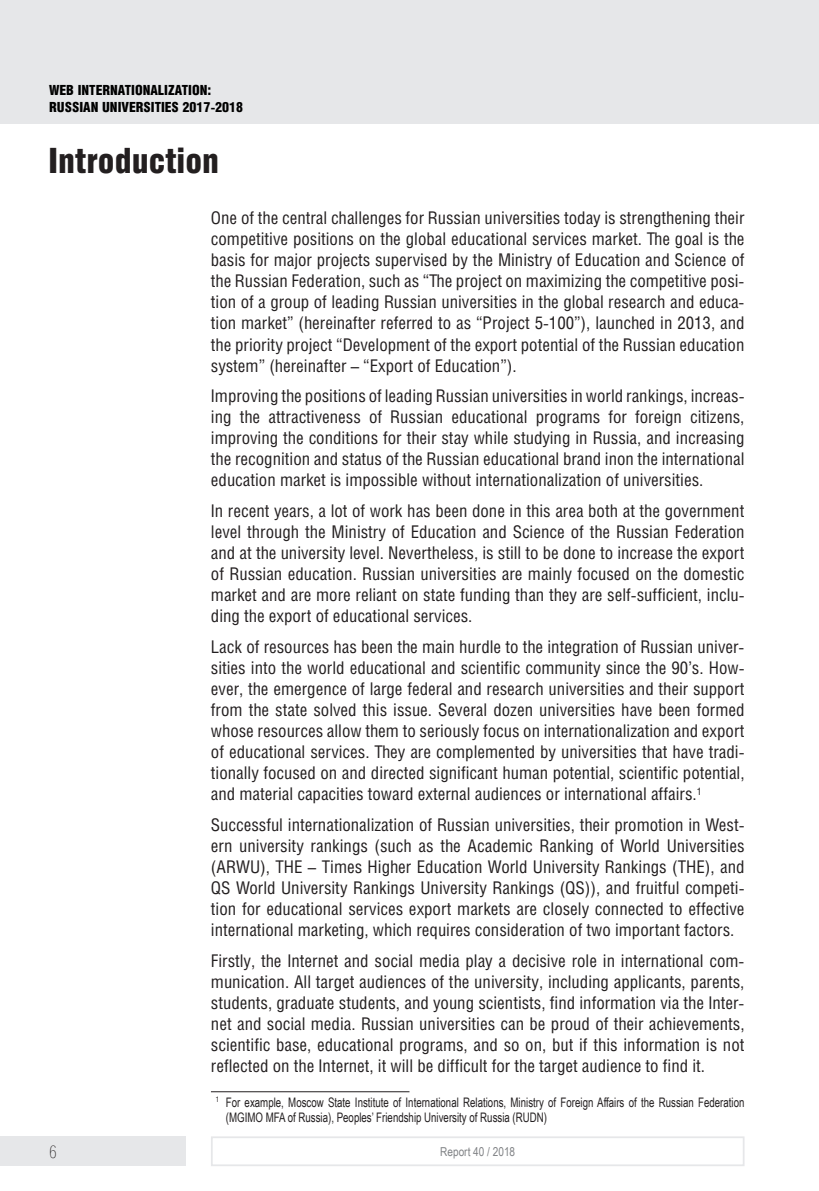
<style>
.page{position:relative;width:819px;height:1191px;background:#fff}
.page>*{position:absolute;margin:0;border:0;box-sizing:border-box;transform-origin:0 0}
.t1{font:900 35px "Helios Cond";color:#231f20}
.t2{font:17.5px/21px "Helios Cond";color:#231f20;text-align:justify}
.t3{font:100 17.5px "Helios Cond";color:#231f20}
.t4{font:900 14px/17.5px "Helios Cond";color:#000}
.t5{font:13.12px/14.9px "Arial Narrow";color:#231f20;scale:.9 1}
.t6{font:12.25px "Arial Narrow";color:#808285}
</style>
<div class="page">
<div style="left:0;top:0;width:819px;height:124px;background:#e6e7e9"></div>
<div style="left:0;top:1136px;width:186px;height:30px;background:#e6e7e9"></div>
<div style="left:211px;top:1136px;width:533px;height:30px;border:2px solid #e6e7e9"></div>
<hr style="left:211px;top:1091px;width:198px;height:1px;background:#231f20">
<p class="t4" style="left:49px;top:81px;width:195px">WEB INTERNATIONALIZATION:<br>RUSSIAN UNIVERSITIES 2017-2018</p>
<h1 class="t1" style="left:49px;top:140px;width:172px">Introduction</h1>
<p class="t2" style="left:211px;top:208px;width:535px">One of the central challenges for Russian universities today is strengthening their competitive positions on the global educational services market. The goal is the basis for major projects supervised by the Ministry of Education and Science of the Russian Federation, such as “The project on maximizing the competitive posi&shy;tion of a group of leading Russian universities in the global research and educa&shy;tion market” (hereinafter referred to as “Project 5-100”), launched in 2013, and the priority project “Development of the export potential of the Russian education system” (hereinafter – “Export of Education”).</p>
<p class="t2" style="left:211px;top:386px;width:535px">Improving the positions of leading Russian universities in world rankings, increas&shy;ing the attractiveness of Russian educational programs for foreign citizens, improving the conditions for their stay while studying in Russia, and increasing the recognition and status of the Russian educational brand inon the international education market is impossible without internationalization of universities.</p>
<p class="t2" style="left:211px;top:500px;width:535px">In recent years, a lot of work has been done in this area both at the government level through the Ministry of Education and Science of the Russian Federation and at the university level. Nevertheless, is still to be done to increase the export of Russian education. Russian universities are mainly focused on the domestic market and are more reliant on state funding than they are self-sufficient, inclu&shy;ding the export of educational services.</p>
<p class="t2" style="left:211px;top:636px;width:535px">Lack of resources has been the main hurdle to the integration of Russian univer&shy;sities into the world educational and scientific community since the 90’s. How&shy;ever, the emergence of large federal and research universities and their support from the state solved this issue. Several dozen universities have been formed whose resources allow them to seriously focus on internationalization and export of educational services. They are complemented by universities that have tradi&shy;tionally focused on and directed significant human potential, scientific potential, and material capacities toward external audiences or international affairs.<sup>1</sup></p>
<p class="t2" style="left:211px;top:814px;width:535px">Successful internationalization of Russian universities, their promotion in West&shy;ern university rankings (such as the Academic Ranking of World Universities (ARWU), THE – Times Higher Education World University Rankings (THE), and QS World University Rankings University Rankings (QS)), and fruitful competi&shy;tion for educational services export markets are closely connected to effective international marketing, which requires consideration of two important factors.</p>
<p class="t2" style="left:211px;top:950px;width:535px">Firstly, the Internet and social media play a decisive role in international com&shy;munication. All target audiences of the university, including applicants, parents, students, graduate students, and young scientists, find information via the Inter&shy;net and social media. Russian universities can be proud of their achievements, scientific base, educational programs, and so on, but if this information is not reflected on the Internet, it will be difficult for the target audience to find it.</p>
<p class="t5" style="left:226px;top:1094px;width:577px;text-indent:-10px"><sup>1</sup> For example, Moscow State Institute of International Relations, Ministry of Foreign Affairs of the Russian Federation (MGIMO MFA of Russia), Peoples’ Friendship University of Russia (RUDN)</p>
<p class="t3" style="left:50px;top:1142px;width:9px">6</p>
<p class="t6" style="left:440px;top:1142px;width:76px">Report 40 / 2018</p>
</div>
